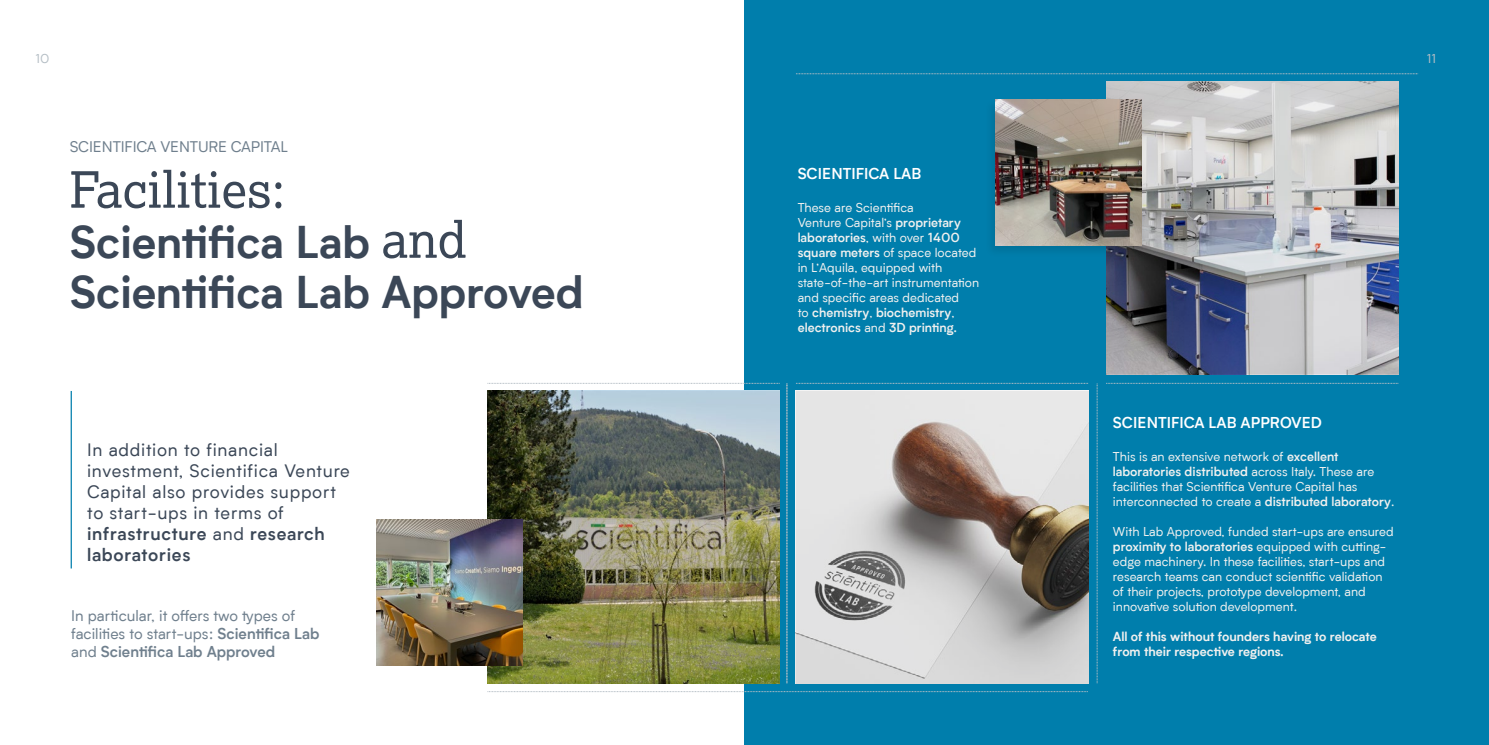
<style>
.page{position:relative;width:1489px;height:745px;background:#fff}
.page>*{position:absolute;margin:0;border:0;box-sizing:border-box;transform-origin:0 0}
.t1{font:50px "Lexia";color:#3b4757}
.t2{font:700 43.75px/50px "Biotif";color:#3b4757}
.t3{font:17.5px/21px "Biotif";letter-spacing:.04em;color:#3b4757}
.t4{font:15px/18px "Biotif";letter-spacing:-.01em;color:#6f7f8d}
.t5{font:600 15px "Biotif";color:#fff}
.t6{font:12.5px/15px "Biotif";color:#f0f0ef}
.t7{font:700 12.5px/15px "Biotif";color:#f0f0ef}
.t8{font:12.5px "Biotif";color:#b5bec5}
.s1{font-family:"Lexia";font-weight:400;font-size:50px}
.s2{font-weight:600}
</style>
<div class="page">
<div style="left:744px;top:0;width:744px;height:744px;background:#007eac"></div>
<svg style="left:796px;top:390px;width:292px;height:293px;background:#bdb8b6"></svg>
<svg style="left:487px;top:691px;width:601px;height:1px"></svg>
<svg style="left:487px;top:383px;width:292px;height:1px"></svg>
<svg style="left:796px;top:383px;width:292px;height:1px"></svg>
<svg style="left:1106px;top:383px;width:292px;height:1px"></svg>
<svg style="left:796px;top:73px;width:621px;height:1px"></svg>
<svg style="left:786px;top:383px;width:1px;height:300px"></svg>
<svg style="left:1096px;top:383px;width:1px;height:300px"></svg>
<img style="left:487px;top:390px;width:292px;height:293px">
<svg style="left:1106px;top:82px;width:292px;height:292px;background:#a4a7ae"></svg>
<div style="left:984px;top:97px;width:161px;height:160px;background:#000;opacity:.1"></div>
<img style="left:995px;top:99px;width:146px;height:146px">
<img style="left:376px;top:519px;width:147px;height:146px">
<hr style="left:71px;top:390px;width:1px;height:178px;background:#007eac">
<p class="t8" style="left:35px;top:50px;width:15px">10</p>
<p class="t4" style="left:70px;top:137px;width:220px">SCIENTIFICA VENTURE CAPITAL</p>
<h1 class="t1" style="left:70px;top:158px;width:217px">Facilities:</h1>
<h2 class="t2" style="left:70px;top:214px;width:515px">Scientifica Lab <span class="s1">and<br></span>Scientifica Lab Approved</h2>
<h3 class="t3" style="left:87px;top:438px;width:264px">In addition to financial investment, Scientifica Venture<br>Capital also provides support to start-ups in terms of <span class="s2">infrastructure</span> and <span class="s2">research laboratories</span></h3>
<p class="t4" style="left:71px;top:605px;width:249px">In particular, it offers two types of facilities to start-ups: <span class="s2">Scientifica Lab </span>and <span class="s2">Scientifica Lab Approved</span></p>
<p class="t5" style="left:797px;top:163px;width:125px">SCIENTIFICA LAB</p>
<p class="t6" style="left:797px;top:200px;width:183px">These are Scientifica<br>Venture Capital’s <span class="s2">proprietary laboratories</span>, with over <span class="s2">1400 square meters</span> of space located in L’Aquila, equipped with state-of-the-art instrumentation and specific areas dedicated<br>to <span class="s2">chemistry</span>, <span class="s2">biochemistry</span>, <span class="s2">electronics</span> and <span class="s2">3D printing.</span></p>
<p class="t8" style="left:1426px;top:50px;width:11px">11</p>
<p class="t5" style="left:1112px;top:411px;width:210px">SCIENTIFICA LAB APPROVED</p>
<p class="t6" style="left:1112px;top:448px;width:283px">This is an extensive network of <span class="s2">excellent laboratories distributed</span> across Italy. These are facilities that Scientifica Venture Capital has interconnected to create a <span class="s2">distributed laboratory</span>.</p>
<p class="t6" style="left:1112px;top:523px;width:282px">With Lab Approved, funded start-ups are ensured <span class="s2">proximity to laboratories</span> equipped with cutting&shy;edge machinery. In these facilities, start-ups and research teams can conduct scientific validation of their projects, prototype development, and innovative solution development.</p>
<p class="t7" style="left:1112px;top:628px;width:265px">All of this without founders having to relocate from their respective regions.</p>
</div>
